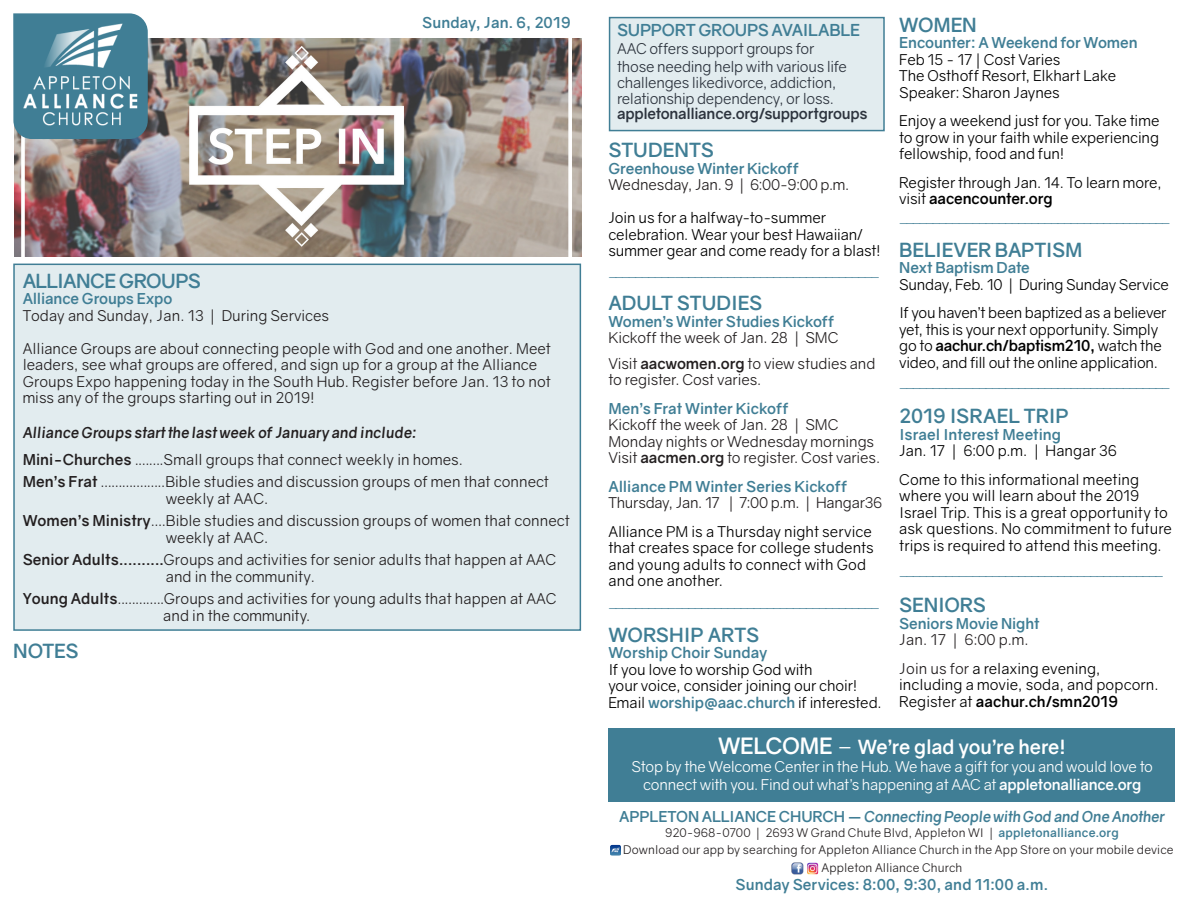
<style>
.page{position:relative;width:1188px;height:918px;background:#fff}
.page>*{position:absolute;margin:0;border:0;box-sizing:border-box;transform-origin:0 0}
.Subheads_3{font:700 19.5px "Gravity";letter-spacing:-.015em;color:#407e95}
.Subheads_3-2{font:700 19.5px "Gravity";letter-spacing:-.01em;color:#fff}
.Subheads_3-3{font:700 19.5px "Gravity";letter-spacing:-.035em;color:#407e95}
.Subheads_3-4{font:700 16.5px "Gravity";letter-spacing:-.02em;color:#407e95}
.Subheads_3-5{font:15px/16.5px "Gravity";letter-spacing:-.005em;color:#000}
.Subheads_3-6{font:15px/16.5px "Gravity";color:#231f20}
.Subheads_3-7{font:15px "Gravity";color:#407e95}
.Subheads_3-8{font:15px/15.8px "Gravity";letter-spacing:-.015em;color:#2d343e}
.Subheads_3-9{font:700 15px/16.5px "Gravity";letter-spacing:-.005em;color:#407e95}
.Subheads_3-10{font:15px/18px "Gravity";letter-spacing:-.015em;color:#fff;text-align:center}
.Subheads_3-11{font:italic 700 15px "Gravity";letter-spacing:-.01em;color:#407e95}
.Subheads_3-12{font:italic 700 15px "Gravity";color:#231f20}
.Subheads_3-13{font:12px/16.5px "Gravity";letter-spacing:.01em;color:#231f20}
.s1{font-weight:700;color:#407e95}
.s2{font-weight:700}
.s3{font-weight:400;color:#231f20}
.s4{color:#231f20}
.s5{font-size:22.5px}
.s6{font-weight:400;font-size:22.5px}
.s7{font-style:normal}
</style>
<div class="page">
<svg style="left:610px;top:845px;width:11px;height:11px"></svg>
<svg style="left:792px;top:862px;width:26px;height:12px"></svg>
<div style="left:609px;top:17px;width:276px;height:114px;background:#e2ecef;border:2px solid #407e95"></div>
<div style="left:609px;top:728px;width:566px;height:74px;background:#407e95"></div>
<div style="left:14px;top:264px;width:566px;height:366px;background:#e2ecef"></div>
<div style="left:13px;top:264px;width:568px;height:367px;border:2px solid #407e95"></div>
<img style="left:15px;top:39px;width:566px;height:217px">
<svg style="left:13px;top:13px;width:135px;height:126px;background:#4f859a"></svg>
<img style="left:13px;top:22px;width:138px;height:111px">
<p class="Subheads_3-9" style="left:422px;top:15px;width:150px">Sunday, Jan. 6, 2019</p>
<p class="Subheads_3-3" style="left:23px;top:268px;width:180px">ALLIANCE GROUPS</p>
<p class="Subheads_3-6" style="left:23px;top:290px;width:308px"><span class="s1">Alliance Groups Expo<br></span>Today and Sunday, Jan. 13 | During Services</p>
<p class="Subheads_3-6" style="left:23px;top:340px;width:530px">Alliance Groups are about connecting people with God and one another. Meet leaders, see what groups are offered, and sign up for a group at the Alliance Groups Expo happening today in the South Hub. Register before Jan. 13 to not miss any of the groups starting out in 2019!</p>
<p class="Subheads_3-12" style="left:23px;top:423px;width:397px">Alliance Groups start the last week of January and include:</p>
<p class="Subheads_3-6" style="left:23px;top:451px;width:442px"><span class="s2">Mini-Churches</span> ........Small groups that connect weekly in homes.</p>
<p class="Subheads_3-6" style="left:166px;top:473px;width:385px;text-indent:-143px"><span class="s2">Men’s Frat</span> ..................Bible studies and discussion groups of men that connect weekly at AAC.</p>
<p class="Subheads_3-6" style="left:166px;top:512px;width:405px;text-indent:-143px"><span class="s2">Women’s Ministry</span>....Bible studies and discussion groups of women that connect weekly at AAC.</p>
<p class="Subheads_3-6" style="left:166px;top:551px;width:392px;text-indent:-143px"><span class="s2">Senior Adults..........</span>Groups and activities for senior adults that happen at AAC and in the community.</p>
<p class="Subheads_3-6" style="left:163px;top:590px;width:395px;text-indent:-141px"><span class="s2">Young Adults</span>.............Groups and activities for young adults that happen at AAC and in the community.</p>
<p class="Subheads_3" style="left:13px;top:639px;width:67px">NOTES</p>
<p class="Subheads_3-4" style="left:617px;top:20px;width:245px">SUPPORT GROUPS AVAILABLE</p>
<p class="Subheads_3-8" style="left:617px;top:40px;width:232px;line-height:18px">AAC offers support groups for those needing help with various life</p>
<p class="Subheads_3-8" style="left:617px;top:75px;width:252px">challenges likedivorce, addiction, relationship dependency, or loss. <span class="s2">appletonalliance.org/supportgroups</span></p>
<p class="Subheads_3" style="left:608px;top:138px;width:107px">STUDENTS</p>
<p class="Subheads_3-6" style="left:608px;top:160px;width:242px"><span class="s1">Greenhouse Winter Kickoff<br></span>Wednesday, Jan. 9 | 6:00-9:00 p.m.</p>
<p class="Subheads_3-5" style="left:608px;top:210px;width:274px">Join us for a halfway-to-summer celebration. Wear your best Hawaiian/ summer gear and come ready for a blast!</p>
<p class="Subheads_3-7" style="left:608px;top:261px;width:273px">__________ _______________________________</p>
<p class="Subheads_3" style="left:608px;top:291px;width:156px">ADULT STUDIES</p>
<p class="Subheads_3-9" style="left:608px;top:313px;width:232px">Women’s Winter Studies Kickoff<br><span class="s3">Kickoff the week of Jan. 28 | SMC</span></p>
<p class="Subheads_3-6" style="left:608px;top:355px;width:269px">Visit <span class="s2">aacwomen.org</span> to view studies and to register. Cost varies.</p>
<p class="Subheads_3-6" style="left:608px;top:400px;width:273px"><span class="s1">Men’s Frat Winter Kickoff<br></span>Kickoff the week of Jan. 28 | SMC Monday nights or Wednesday mornings Visit <span class="s2">aacmen.org</span> to register. Cost varies.</p>
<p class="Subheads_3-6" style="left:608px;top:478px;width:275px"><span class="s1">Alliance PM Winter Series Kickoff<br></span>Thursday, Jan. 17 | 7:00 p.m. | Hangar36</p>
<p class="Subheads_3-5" style="left:608px;top:523px;width:267px">Alliance PM is a Thursday night service that creates space for college students and young adults to connect with God and one another.</p>
<p class="Subheads_3-7" style="left:608px;top:593px;width:273px">__________ _______________________________</p>
<p class="Subheads_3" style="left:608px;top:622px;width:152px">WORSHIP ARTS</p>
<p class="Subheads_3-5" style="left:608px;top:645px;width:275px"><span class="s1">Worship Choir Sunday<br></span>If you love to worship God with<br>your voice, consider joining our choir!<br>Email <span class="s1">worship@aac.church</span> if interested.</p>
<p class="Subheads_3" style="left:899px;top:12px;width:79px">WOMEN</p>
<p class="Subheads_3-5" style="left:899px;top:34px;width:240px"><span class="s1">Encounter: A Weekend for Women<br></span>Feb 15 - 17 | Cost Varies<br>The Osthoff Resort, Elkhart Lake<br>Speaker: Sharon Jaynes</p>
<p class="Subheads_3-5" style="left:899px;top:112px;width:262px;text-align:justify">Enjoy a weekend just for you. Take time to grow in your faith while experiencing fellowship, food and fun!</p>
<p class="Subheads_3-5" style="left:899px;top:174px;width:264px">Register through Jan. 14. To learn more, visit <span class="s2">aacencounter.org</span></p>
<p class="Subheads_3-7" style="left:899px;top:207px;width:273px">__________ _______________________________</p>
<p class="Subheads_3" style="left:899px;top:237px;width:185px">BELIEVER BAPTISM</p>
<p class="Subheads_3-5" style="left:899px;top:259px;width:271px"><span class="s1">Next Baptism Date<br></span>Sunday, Feb. 10 | During Sunday Service</p>
<p class="Subheads_3-5" style="left:899px;top:304px;width:269px">If you haven’t been baptized as a believer yet, this is your next opportunity. Simply go to <span class="s2">aachur.ch/baptism210,</span> watch the video, and fill out the online application.</p>
<p class="Subheads_3-7" style="left:899px;top:372px;width:273px">__________ _______________________________</p>
<p class="Subheads_3" style="left:899px;top:404px;width:171px">2019 ISRAEL TRIP</p>
<p class="Subheads_3-5" style="left:899px;top:426px;width:219px"><span class="s1">Israel Interest Meeting<br></span>Jan. 17 | 6:00 p.m. | Hangar 36</p>
<p class="Subheads_3-5" style="left:899px;top:471px;width:274px">Come to this informational meeting where you will learn about the 2019<br>Israel Trip. This is a great opportunity to ask questions. No commitment to future trips is required to attend this meeting.</p>
<p class="Subheads_3-7" style="left:899px;top:560px;width:266px">__________ ______________________________</p>
<p class="Subheads_3" style="left:899px;top:593px;width:88px">SENIORS</p>
<p class="Subheads_3-9" style="left:899px;top:615px;width:142px">Seniors Movie Night<br><span class="s3">Jan. 17 | 6:00 p.m.</span></p>
<p class="Subheads_3-5" style="left:899px;top:660px;width:261px"><span class="s4">Join us for</span> a relaxing evening, including a movie, soda, and popcorn.<br>Register at <span class="s2">aachur.ch/smn2019</span></p>
<p class="Subheads_3-2" style="left:718px;top:735px;width:350px"><span class="s5">WELCOME</span> <span class="s6">–</span> We’re glad you’re here!</p>
<p class="Subheads_3-10" style="left:632px;top:758px;width:523px">Stop by the Welcome Center in the Hub. We have a gift for you and would love to connect with you. Find out what’s happening at AAC at <span class="s2">appletonalliance.org</span></p>
<p class="Subheads_3-11" style="left:619px;top:808px;width:547px"><span class="s7">APPLETON ALLIANCE CHURCH —</span> Connecting People with God and One Another</p>
<p class="Subheads_3-13" style="left:623px;top:825px;width:552px;text-indent:42px">920-968-0700 | 2693 W Grand Chute Blvd, Appleton WI | <span class="s1">appletonalliance.org<br></span>Download our app by searching for Appleton Alliance Church in the App Store on your mobile device</p>
<p class="Subheads_3-13" style="left:822px;top:859px;width:142px">Appleton Alliance Church</p>
<p class="Subheads_3-9" style="left:736px;top:876px;width:314px">Sunday Services: 8:00, 9:30, and 11:00 a.m.</p>
</div>
